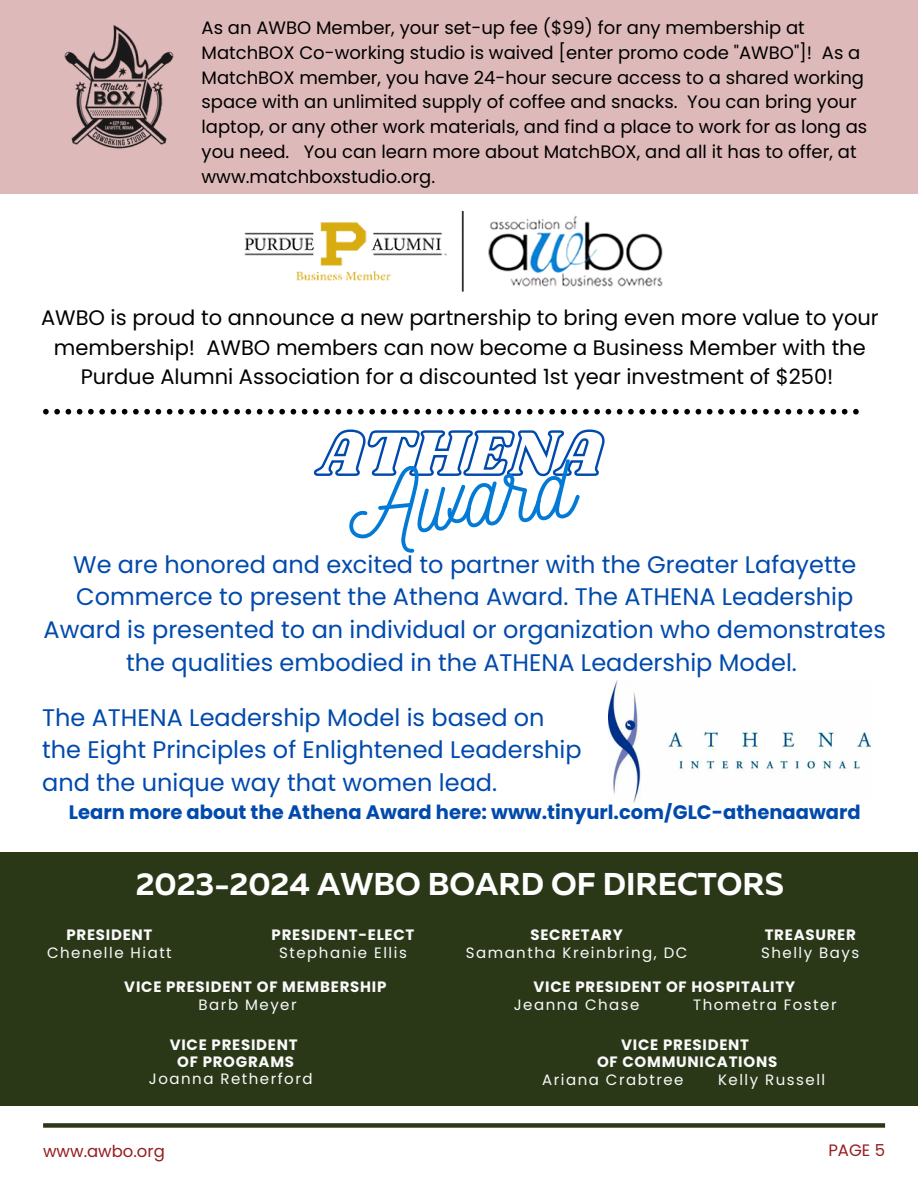
<style>
.page{position:relative;width:918px;height:1188px;background:#fff}
.page>*{position:absolute;margin:0;border:0;box-sizing:border-box;transform-origin:0 0}
.t1{font:91.05px "Nickainley";color:#037ad6}
.t2{font:700 31.5px "Muller";color:#fff}
.t3{font:24px/32.7px "Poppins";color:#004aad;text-align:center}
.t4{font:21px/29.2px "Poppins";color:#000;text-align:center}
.t5{font:700 19.5px "Poppins";color:#004aad}
.t6{font:18px/24.8px "Poppins";color:#000}
.t7{font:16.5px "Poppins";color:#961e20}
.t8{font:700 15px "Poppins";letter-spacing:.05em;color:#fafafa}
.t9{font:15px "Poppins";letter-spacing:.1em;color:#fafafa}
</style>
<div class="page">
<div style="left:43px;top:1123px;width:842px;height:5px;background:#2b3818"></div>
<svg style="left:43px;top:409px;width:816px;height:6px"></svg>
<div style="left:0;top:0;width:918px;height:193px;background:#deb9b9"></div>
<img style="left:64px;top:25px;width:110px;height:124px">
<img style="left:231px;top:193px;width:457px;height:99px">
<div style="left:0;top:852px;width:918px;height:254px;background:#2b3818"></div>
<svg style="left:313px;top:429px;width:292px;height:48px"></svg>
<img style="left:609px;top:680px;width:262px;height:123px">
<p class="t6" style="left:202px;top:15px;width:667px">As an AWBO Member, your set-up fee ($99) for any membership at MatchBOX Co-working studio is waived [enter promo code "AWBO"]! As a MatchBOX member, you have 24-hour secure access to a shared working space with an unlimited supply of coffee and snacks. You can bring your laptop, or any other work materials, and find a place to work for as long as you need. You can learn more about MatchBOX, and all it has to offer, at www.matchboxstudio.org.</p>
<p class="t4" style="left:41px;top:304px;width:839px">AWBO is proud to announce a new partnership to bring even more value to your membership! AWBO members can now become a Business Member with the<br>Purdue Alumni Association for a discounted 1st year investment of $250!</p>
<p class="t1" style="left:341px;top:450px;width:228px;rotate:-6deg">Award</p>
<p class="t3" style="left:44px;top:548px;width:844px">We are honored and excited to partner with the Greater Lafayette Commerce to present the Athena Award. The ATHENA Leadership Award is presented to an individual or organization who demonstrates the qualities embodied in the ATHENA Leadership Model.</p>
<p class="t3" style="left:42px;top:701px;width:504px">The ATHENA Leadership Model is based on</p>
<p class="t3" style="left:42px;top:734px;width:541px">the Eight Principles of Enlightened Leadership</p>
<p class="t3" style="left:42px;top:766px;width:456px">and the unique way that women lead.</p>
<p class="t5" style="left:69px;top:799px;width:793px">Learn more about the Athena Award here: www.tinyurl.com/GLC-athenaaward</p>
<p class="t2" style="left:136px;top:871px;width:650px">2023-2024 AWBO BOARD OF DIRECTORS</p>
<p class="t8" style="left:66px;top:924px;width:88px">PRESIDENT</p>
<p class="t9" style="left:47px;top:942px;width:126px">Chenelle Hiatt</p>
<p class="t8" style="left:272px;top:924px;width:144px">PRESIDENT-ELECT</p>
<p class="t9" style="left:279px;top:942px;width:129px">Stephanie Ellis</p>
<p class="t8" style="left:124px;top:977px;width:264px">VICE PRESIDENT OF MEMBERSHIP</p>
<p class="t9" style="left:199px;top:995px;width:100px">Barb Meyer</p>
<p class="t8" style="left:170px;top:1034px;width:129px">VICE PRESIDENT</p>
<p class="t8" style="left:177px;top:1051px;width:118px">OF PROGRAMS</p>
<p class="t9" style="left:149px;top:1068px;width:165px">Joanna Retherford</p>
<p class="t8" style="left:530px;top:924px;width:94px">SECRETARY</p>
<p class="t9" style="left:466px;top:942px;width:223px">Samantha Kreinbring, DC</p>
<p class="t8" style="left:765px;top:924px;width:93px">TREASURER</p>
<p class="t9" style="left:761px;top:942px;width:100px">Shelly Bays</p>
<p class="t8" style="left:534px;top:977px;width:263px">VICE PRESIDENT OF HOSPITALITY</p>
<p class="t9" style="left:514px;top:995px;width:127px">Jeanna Chase</p>
<p class="t9" style="left:693px;top:995px;width:145px">Thometra Foster</p>
<p class="t8" style="left:621px;top:1034px;width:129px">VICE PRESIDENT</p>
<p class="t8" style="left:597px;top:1051px;width:182px">OF COMMUNICATIONS</p>
<p class="t9" style="left:542px;top:1069px;width:143px">Ariana Crabtree</p>
<p class="t9" style="left:718px;top:1069px;width:109px">Kelly Russell</p>
<p class="t7" style="left:43px;top:1140px;width:123px">www.awbo.org</p>
<p class="t7" style="left:828px;top:1139px;width:58px">PAGE 5</p>
</div>
